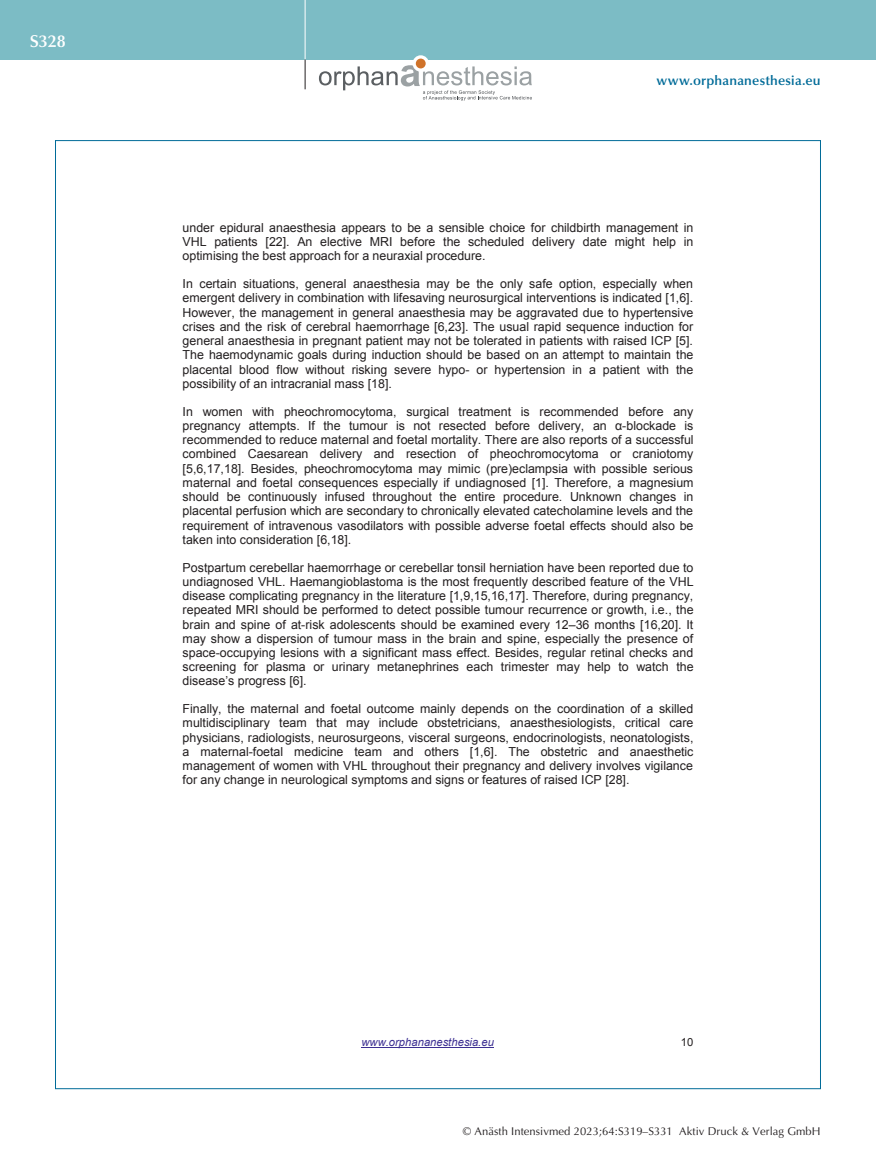
<style>
.page{position:relative;width:876px;height:1174px;background:#fff}
.page>*{position:absolute;margin:0;border:0;box-sizing:border-box;transform-origin:0 0}
.t1{font:600 17.25px "Optima";color:#fff}
.t2{font:600 13.5px "Optima";letter-spacing:.015em;color:#006b98}
.t3{font:12.45px/14.2px "Arial";color:#231f20;text-align:justify}
.t4{font:11.25px "Optima";letter-spacing:.005em;color:#231f20}
.t5{font:italic 11.25px "Arial";color:#3c2f92}
.t6{font:11.25px "Arial";color:#231f20}
</style>
<div class="page">
<div style="left:0;top:0;width:876px;height:60px;background:#7cbcc5"></div>
<hr style="left:305px;top:0;width:1px;height:60px;background:#fff">
<svg style="left:305px;top:60px;width:1px;height:29px"></svg>
<svg style="left:412px;top:55px;width:17px;height:17px"></svg>
<div style="left:416px;top:59px;width:10px;height:9px;background:#d0732a;border-radius:50%"></div>
<svg style="left:319px;top:65px;width:213px;height:35px"></svg>
<hr style="left:361px;top:1047px;width:133px;height:1px;background:#3c2f92">
<h1 class="t1" style="left:30px;top:31px;width:38px">S328</h1>
<p class="t2" style="left:656px;top:73px;width:166px">www.orphananesthesia.eu</p>
<p class="t3" style="left:183px;top:220px;width:512px">under epidural anaesthesia appears to be a sensible choice for childbirth management in VHL patients [22]. An elective MRI before the scheduled delivery date might help in optimising the best approach for a neuraxial procedure.</p>
<p class="t3" style="left:183px;top:277px;width:512px">In certain situations, general anaesthesia may be the only safe option, especially when emergent delivery in combination with lifesaving neurosurgical interventions is indicated [1,6].<br>However, the management in general anaesthesia may be aggravated due to hypertensive crises and the risk of cerebral haemorrhage [6,23]. The usual rapid sequence induction for general anaesthesia in pregnant patient may not be tolerated in patients with raised ICP [5].<br>The haemodynamic goals during induction should be based on an attempt to maintain the placental blood flow without risking severe hypo- or hypertension in a patient with the possibility of an intracranial mass [18].</p>
<p class="t3" style="left:183px;top:404px;width:512px">In women with pheochromocytoma, surgical treatment is recommended before any pregnancy attempts. If the tumour is not resected before delivery, an α-blockade is recommended to reduce maternal and foetal mortality. There are also reports of a successful combined Caesarean delivery and resection of pheochromocytoma or craniotomy [5,6,17,18]. Besides, pheochromocytoma may mimic (pre)eclampsia with possible serious maternal and foetal consequences especially if undiagnosed [1]. Therefore, a magnesium should be continuously infused throughout the entire procedure. Unknown changes in placental perfusion which are secondary to chronically elevated catecholamine levels and the requirement of intravenous vasodilators with possible adverse foetal effects should also be taken into consideration [6,18].</p>
<p class="t3" style="left:183px;top:560px;width:512px">Postpartum cerebellar haemorrhage or cerebellar tonsil herniation have been reported due to undiagnosed VHL. Haemangioblastoma is the most frequently described feature of the VHL disease complicating pregnancy in the literature [1,9,15,16,17]. Therefore, during pregnancy, repeated MRI should be performed to detect possible tumour recurrence or growth, i.e., the brain and spine of at-risk adolescents should be examined every 12–36 months [16,20]. It may show a dispersion of tumour mass in the brain and spine, especially the presence of space-occupying lesions with a significant mass effect. Besides, regular retinal checks and screening for plasma or urinary metanephrines each trimester may help to watch the disease’s progress [6].</p>
<p class="t3" style="left:183px;top:702px;width:512px">Finally, the maternal and foetal outcome mainly depends on the coordination of a skilled multidisciplinary team that may include obstetricians, anaesthesiologists, critical care physicians, radiologists, neurosurgeons, visceral surgeons, endocrinologists, neonatologists, a maternal-foetal medicine team and others [1,6]. The obstetric and anaesthetic management of women with VHL throughout their pregnancy and delivery involves vigilance for any change in neurological symptoms and signs or features of raised ICP [28].</p>
<p class="t5" style="left:361px;top:1035px;width:134px">www.orphananesthesia.eu</p>
<p class="t6" style="left:681px;top:1035px;width:14px">10</p>
<p class="t4" style="left:463px;top:1125px;width:359px">© Anästh Intensivmed 2023;64:S319–S331 Aktiv Druck &amp; Verlag GmbH</p>
</div>
